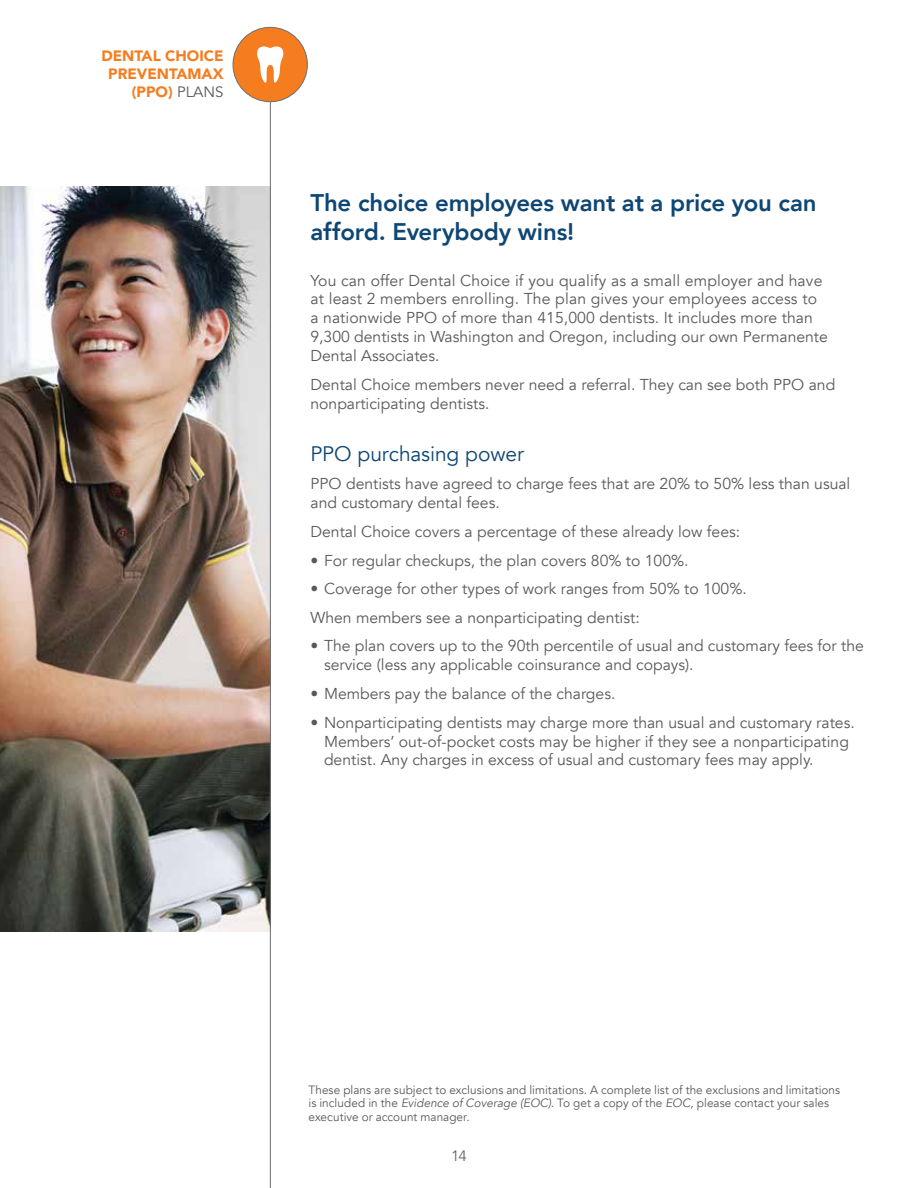
<style>
.page{position:relative;width:918px;height:1188px;background:#fff}
.page>*{position:absolute;margin:0;border:0;box-sizing:border-box;transform-origin:0 0}
.t1{font:800 24px/28.8px "Avenir";letter-spacing:-.01em;color:#0e4674}
.t2{font:21px "Avenir";letter-spacing:-.005em;color:#0e4674}
.t3{font:15.75px/18.9px "Avenir";color:#58595b}
.t4{font:900 15px/18px "Avenir";color:#f57d20;text-align:right}
.t5{font:15px "Avenir";color:#636466}
.t6{font:12px/13.5px "Avenir";letter-spacing:.005em;color:#58595b}
.s1{font-weight:400;color:#58595b}
.s2{font-style:italic}
</style>
<div class="page">
<img style="left:0;top:186px;width:270px;height:746px">
<div style="left:233px;top:27px;width:74px;height:75px;background:#f57d20;border-radius:50%"></div>
<div style="left:233px;top:27px;width:75px;height:75px;border:1px solid #6d6e71;border-radius:50%"></div>
<svg style="left:257px;top:46px;width:27px;height:37px"></svg>
<hr style="left:270px;top:102px;width:1px;height:1086px;background:#6d6e71">
<p class="t4" style="left:101px;top:46px;width:124px">DENTAL CHOICE<br>PREVENTAMAX (PPO) <span class="s1">PLANS</span></p>
<h1 class="t1" style="left:310px;top:188px;width:508px">The choice employees want at a price you can afford. Everybody wins!</h1>
<p class="t3" style="left:310px;top:271px;width:519px">You can offer Dental Choice if you qualify as a small employer and have at least 2 members enrolling. The plan gives your employees access to a nationwide PPO of more than 415,000 dentists. It includes more than 9,300 dentists in Washington and Oregon, including our own Permanente Dental Associates.</p>
<p class="t3" style="left:310px;top:375px;width:526px">Dental Choice members never need a referral. They can see both PPO and nonparticipating dentists.</p>
<h2 class="t2" style="left:310px;top:441px;width:215px">PPO purchasing power</h2>
<p class="t3" style="left:310px;top:475px;width:541px">PPO dentists have agreed to charge fees that are 20% to 50% less than usual and customary dental fees.</p>
<p class="t3" style="left:310px;top:522px;width:431px">Dental Choice covers a percentage of these already low fees:</p>
<p class="t3" style="left:310px;top:551px;width:380px">• For regular checkups, the plan covers 80% to 100%.</p>
<p class="t3" style="left:310px;top:575px;width:438px;line-height:28.7px">• Coverage for other types of work ranges from 50% to 100%.<br>When members see a nonparticipating dentist:</p>
<p class="t3" style="left:324px;top:637px;width:541px;text-indent:-14px">• The plan covers up to the 90th percentile of usual and customary fees for the service (less any applicable coinsurance and copays).</p>
<p class="t3" style="left:310px;top:684px;width:306px">• Members pay the balance of the charges.</p>
<p class="t3" style="left:324px;top:713px;width:532px;text-indent:-14px">• Nonparticipating dentists may charge more than usual and customary rates.<br>Members’ out-of-pocket costs may be higher if they see a nonparticipating dentist. Any charges in excess of usual and customary fees may apply.</p>
<p class="t6" style="left:309px;top:1083px;width:533px">These plans are subject to exclusions and limitations. A complete list of the exclusions and limitations is included in the <span class="s2">Evidence of Coverage (EOC).</span> To get a copy of the <span class="s2">EOC,</span> please contact your sales executive or account manager.</p>
<p class="t5" style="left:451px;top:1147px;width:17px">14</p>
</div>
